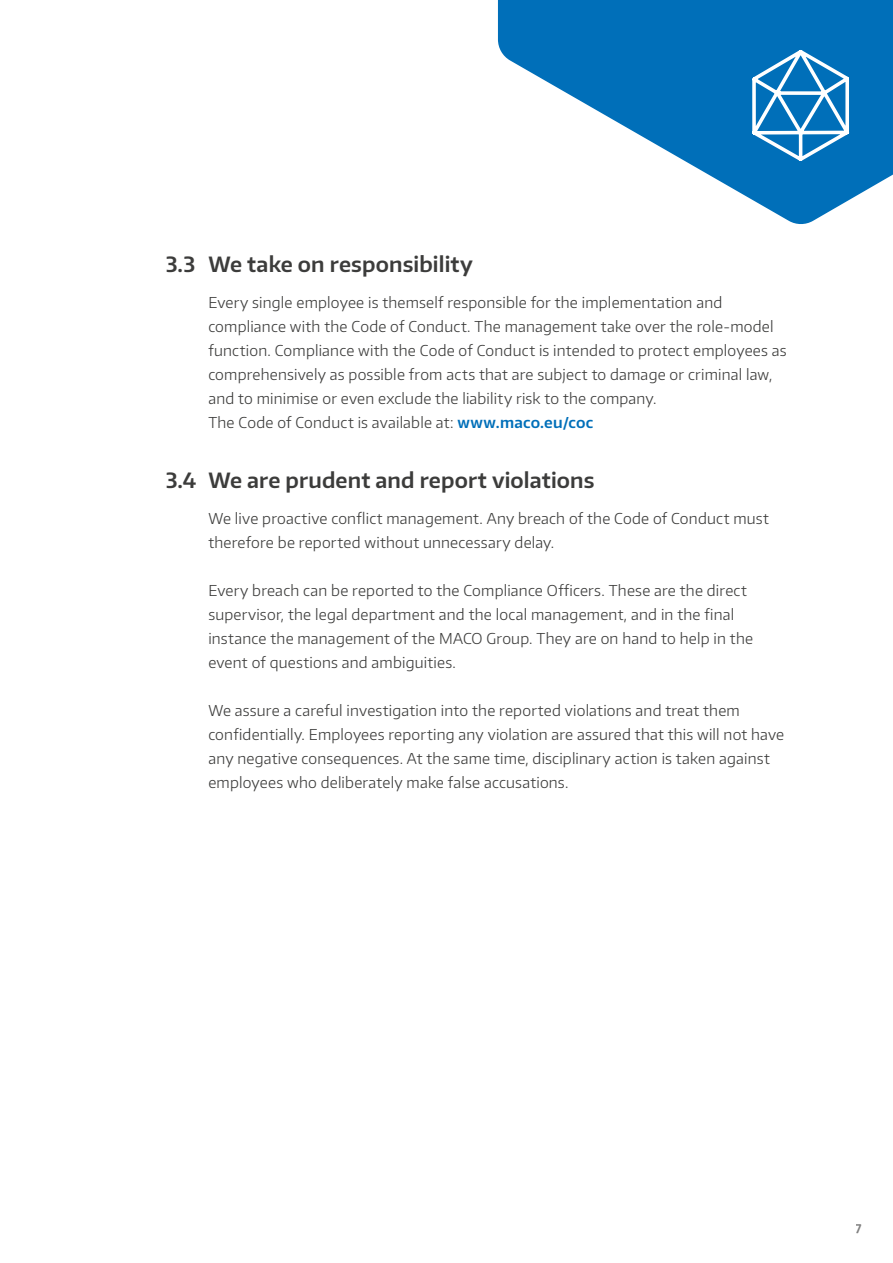
<style>
.page{position:relative;width:893px;height:1263px;background:#fff}
.page>*{position:absolute;margin:0;border:0;box-sizing:border-box;transform-origin:0 0}
.t1{font:600 21px "Encode Sans Normal";letter-spacing:.005em;color:#3c3c3b}
.t2{font:300 15px/24px "Encode Sans Normal";letter-spacing:.015em;color:#3c3c3b}
.t3{font:600 12px "Encode Sans Normal";color:#000}
.s1{font-weight:600;color:#006fb9}
</style>
<div class="page">
<svg style="left:498px;top:0;width:395px;height:224px;fill:#006fb9"></svg>
<svg style="left:752px;top:50px;width:97px;height:111px"></svg>
<h1 class="t1" style="left:166px;top:250px;width:309px">3.3 We take on responsibility</h1>
<p class="t2" style="left:208px;top:290px;width:580px">Every single employee is themself responsible for the implementation and compliance with the Code of Conduct. The management take over the role-model function. Compliance with the Code of Conduct is intended to protect employees as comprehensively as possible from acts that are subject to damage or criminal law, and to minimise or even exclude the liability risk to the company.<br>The Code of Conduct is available at: <span class="s1">www.maco.eu/coc</span></p>
<h1 class="t1" style="left:166px;top:466px;width:430px">3.4 We are prudent and report violations</h1>
<p class="t2" style="left:208px;top:506px;width:562px">We live proactive conflict management. Any breach of the Code of Conduct must therefore be reported without unnecessary delay.</p>
<p class="t2" style="left:208px;top:578px;width:546px">Every breach can be reported to the Compliance Officers. These are the direct supervisor, the legal department and the local management, and in the final instance the management of the MACO Group. They are on hand to help in the event of questions and ambiguities.</p>
<p class="t2" style="left:208px;top:698px;width:577px">We assure a careful investigation into the reported violations and treat them confidentially. Employees reporting any violation are assured that this will not have any negative consequences. At the same time, disciplinary action is taken against employees who deliberately make false accusations.</p>
<p class="t3" style="left:856px;top:1220px;width:8px">7</p>
</div>
